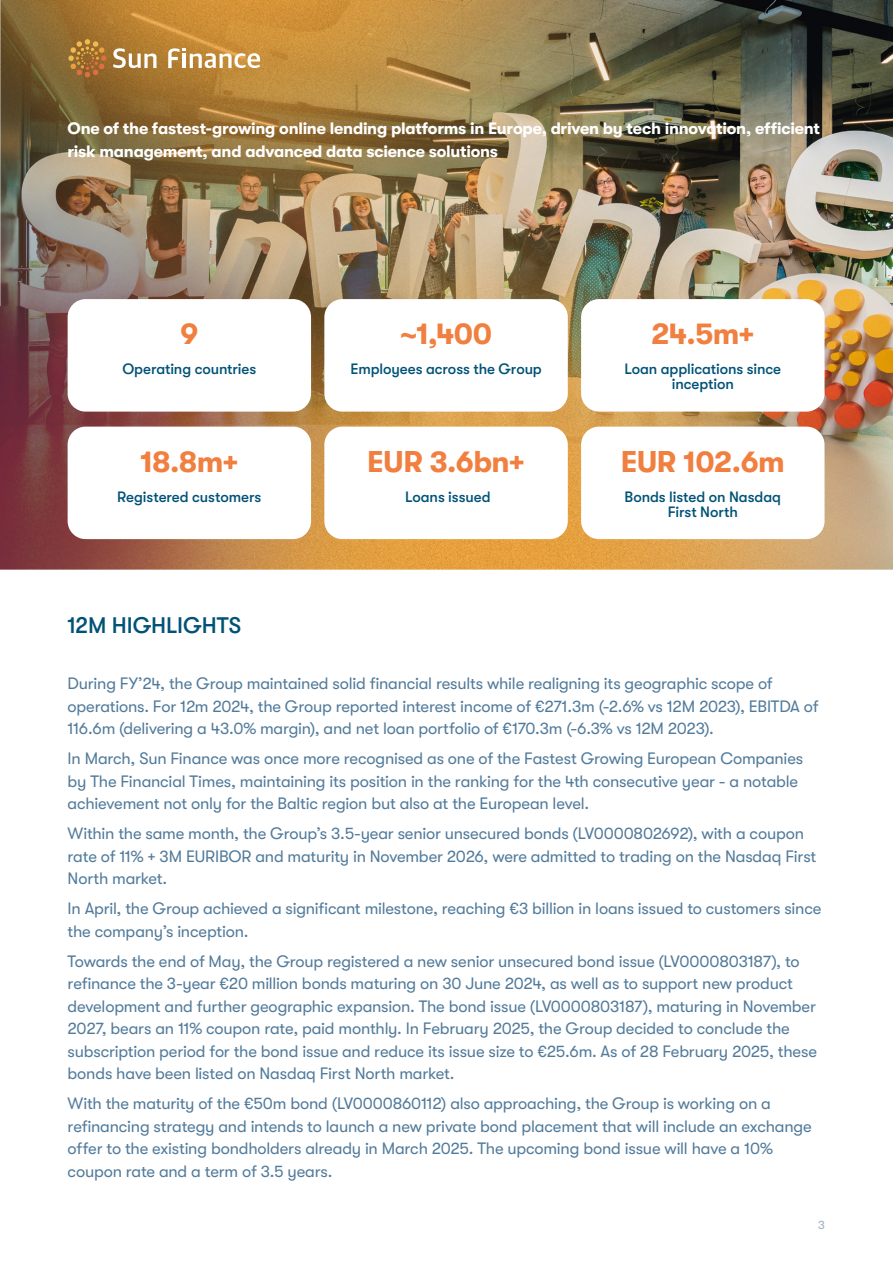
<style>
.page{position:relative;width:893px;height:1263px;background:#fff}
.page>*{position:absolute;margin:0;border:0;box-sizing:border-box;transform-origin:0 0}
.t1{font:700 30px "GT Walsheim Pro";letter-spacing:-.02em;color:#f07f40}
.t2{font:500 22.5px "GT Walsheim Pro";letter-spacing:-.005em;color:#005277}
.t3{font:16.5px/22.5px "GT Walsheim Pro";letter-spacing:-.015em;color:#527b9b}
.t4{font:700 16.5px/22.5px "GT Walsheim Pro";letter-spacing:-.015em;color:#fff}
.t5{font:500 15px/15px "GT Walsheim Pro";letter-spacing:-.005em;color:#005277;text-align:center}
.t6{font:12px "GT Walsheim Pro";color:#9badc3}
</style>
<div class="page">
<img style="left:0;top:0;width:893px;height:569px">
<div style="left:68px;top:299px;width:243px;height:113px;background:#fff;border-radius:18px"></div>
<div style="left:68px;top:427px;width:243px;height:112px;background:#fff;border-radius:18px"></div>
<div style="left:324px;top:299px;width:244px;height:113px;background:#fff;border-radius:18px"></div>
<div style="left:324px;top:427px;width:244px;height:112px;background:#fff;border-radius:18px"></div>
<div style="left:581px;top:299px;width:243px;height:113px;background:#fff;border-radius:18px"></div>
<div style="left:581px;top:427px;width:243px;height:112px;background:#fff;border-radius:18px"></div>
<svg style="left:68px;top:39px;width:39px;height:38px"></svg>
<svg style="left:113px;top:48px;width:43px;height:20px"></svg>
<svg style="left:168px;top:48px;width:92px;height:20px"></svg>
<p class="t4" style="left:68px;top:117px;width:754px">One of the fastest-growing online lending platforms in Europe, driven by tech innovation, efficient risk management, and advanced data science solutions</p>
<h1 class="t1" style="left:180px;top:317px;width:19px">9</h1>
<p class="t5" style="left:122px;top:361px;width:135px">Operating countries</p>
<h1 class="t1" style="left:140px;top:444px;width:100px">18.8m+</h1>
<p class="t5" style="left:117px;top:489px;width:146px">Registered customers</p>
<h2 class="t2" style="left:68px;top:613px;width:175px">12M HIGHLIGHTS</h2>
<h1 class="t1" style="left:400px;top:317px;width:94px">~1,400</h1>
<p class="t5" style="left:350px;top:361px;width:193px">Employees across the Group</p>
<h1 class="t1" style="left:367px;top:444px;width:159px">EUR 3.6bn+</h1>
<p class="t5" style="left:405px;top:489px;width:87px">Loans issued</p>
<h1 class="t1" style="left:651px;top:317px;width:105px">24.5m+</h1>
<p class="t5" style="left:624px;top:361px;width:158px">Loan applications since inception</p>
<h1 class="t1" style="left:621px;top:444px;width:166px">EUR 102.6m</h1>
<p class="t5" style="left:625px;top:489px;width:158px">Bonds listed on Nasdaq<br>First North</p>
<p class="t3" style="left:68px;top:672px;width:752px">During FY’24, the Group maintained solid financial results while realigning its geographic scope of operations. For 12m 2024, the Group reported interest income of €271.3m (-2.6% vs 12M 2023), EBITDA of<br>116.6m (delivering a 43.0% margin), and net loan portfolio of €170.3m (-6.3% vs 12M 2023).</p>
<p class="t3" style="left:68px;top:747px;width:737px">In March, Sun Finance was once more recognised as one of the Fastest Growing European Companies by The Financial Times, maintaining its position in the ranking for the 4th consecutive year - a notable achievement not only for the Baltic region but also at the European level.</p>
<p class="t3" style="left:68px;top:822px;width:750px">Within the same month, the Group’s 3.5-year senior unsecured bonds (LV0000802692), with a coupon rate of 11% + 3M EURIBOR and maturity in November 2026, were admitted to trading on the Nasdaq First<br>North market.</p>
<p class="t3" style="left:68px;top:897px;width:755px">In April, the Group achieved a significant milestone, reaching €3 billion in loans issued to customers since the company’s inception.</p>
<p class="t3" style="left:68px;top:950px;width:751px">Towards the end of May, the Group registered a new senior unsecured bond issue (LV0000803187), to refinance the 3-year €20 million bonds maturing on 30 June 2024, as well as to support new product development and further geographic expansion. The bond issue (LV0000803187), maturing in November 2027, bears an 11% coupon rate, paid monthly. In February 2025, the Group decided to conclude the subscription period for the bond issue and reduce its issue size to €25.6m. As of 28 February 2025, these bonds have been listed on Nasdaq First North market.</p>
<p class="t3" style="left:68px;top:1092px;width:746px">With the maturity of the €50m bond (LV0000860112) also approaching, the Group is working on a refinancing strategy and intends to launch a new private bond placement that will include an exchange offer to the existing bondholders already in March 2025. The upcoming bond issue will have a 10% coupon rate and a term of 3.5 years.</p>
<p class="t6" style="left:818px;top:1218px;width:8px">3</p>
</div>
